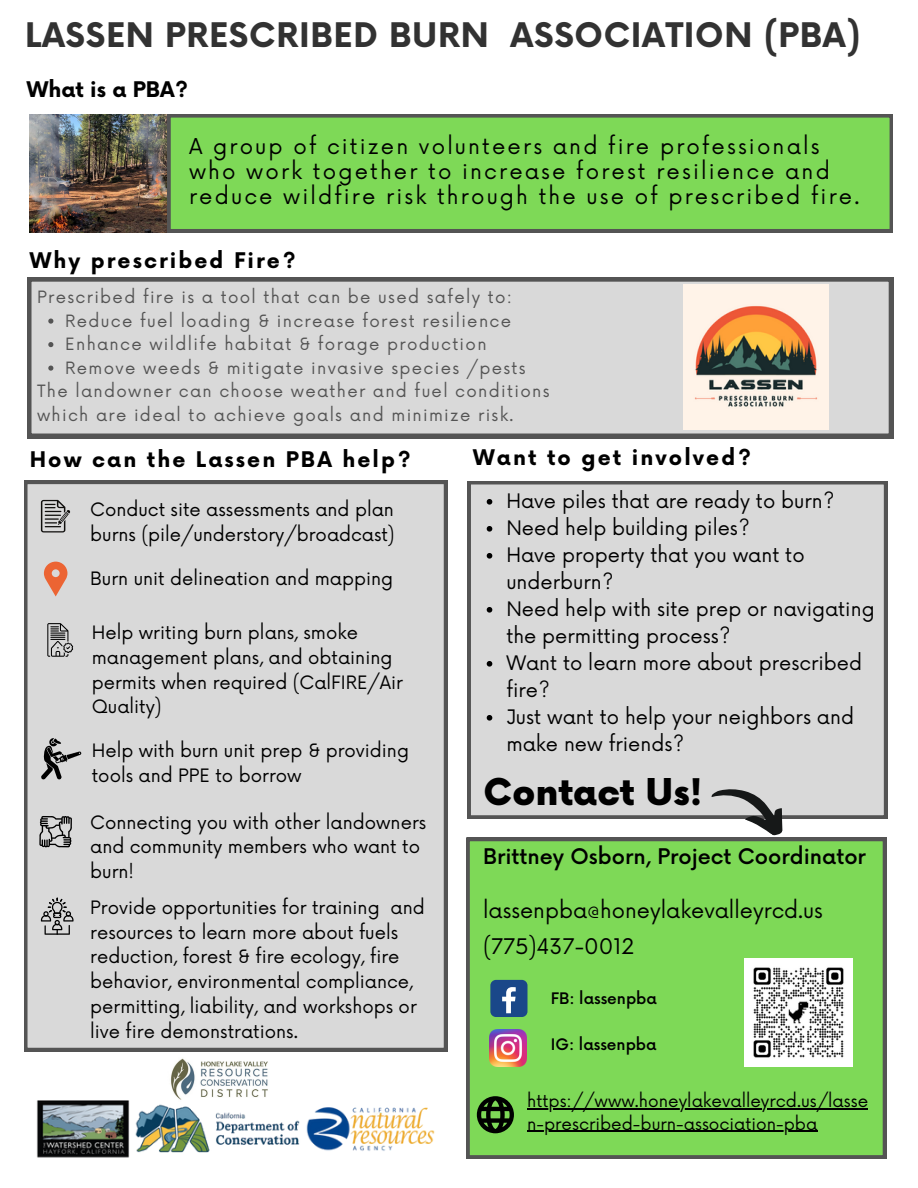
<style>
.page{position:relative;width:918px;height:1188px;background:#fff}
.page>*{position:absolute;margin:0;border:0;box-sizing:border-box;transform-origin:0 0}
.t1{font:900 36px "Now";color:#000}
.t2{font:700 33px "Now";letter-spacing:.02em;color:#323232}
.t3{font:21.3px/25px "Now";letter-spacing:.1em;color:#000}
.t4{font:700 21px "Now";letter-spacing:.1em;color:#000}
.t5{font:21px/36px "Now";color:#000}
.t6{font:500 21px "Now";color:#000}
.t7{font:700 21px "Now";color:#000}
.t8{font:19.5px/27px "Now";color:#000}
.t9{font:18px/24.8px "Now";color:#000}
.t10{font:16.8px/22.5px "Now";color:#000}
.t11{font:16.5px/23.5px "Now";letter-spacing:.08em;color:#545454}
.t12{font:500 15.45px "Now";color:#000}
</style>
<div class="page">
<div style="left:24px;top:481px;width:423px;height:570px;background:#d9d9d9"></div>
<img style="left:30px;top:114px;width:137px;height:118px">
<svg style="left:167px;top:114px;width:726px;height:118px;background:#7bd056"></svg>
<svg style="left:27px;top:277px;width:866px;height:161px;background:#cecece"></svg>
<svg style="left:41px;top:500px;width:29px;height:32px"></svg>
<svg style="left:44px;top:562px;width:23px;height:34px"></svg>
<svg style="left:47px;top:623px;width:26px;height:34px"></svg>
<svg style="left:41px;top:738px;width:40px;height:41px;background:#9a9a9a"></svg>
<svg style="left:41px;top:898px;width:33px;height:37px"></svg>
<svg style="left:39px;top:816px;width:33px;height:31px"></svg>
<img style="left:37px;top:1100px;width:398px;height:58px">
<img style="left:167px;top:1058px;width:105px;height:45px">
<div style="left:468px;top:481px;width:419px;height:338px;background:#d9d9d9"></div>
<div style="left:466px;top:838px;width:420px;height:321px;background:#7ed957"></div>
<svg style="left:477px;top:1096px;width:37px;height:37px"></svg>
<img style="left:489px;top:1029px;width:37px;height:37px">
<svg style="left:709px;top:775px;width:83px;height:64px"></svg>
<img style="left:744px;top:958px;width:108px;height:108px">
<div style="left:490px;top:980px;width:37px;height:37px;background:#1a4789;border-radius:6px"></div>
<svg style="left:502px;top:987px;width:14px;height:26px"></svg>
<img style="left:683px;top:284px;width:145px;height:145px">
<svg style="left:48px;top:319px;width:5px;height:5px"></svg>
<svg style="left:48px;top:342px;width:5px;height:5px"></svg>
<svg style="left:48px;top:366px;width:5px;height:5px"></svg>
<hr style="left:527px;top:1108px;width:341px;height:1px;background:#000">
<hr style="left:527px;top:1131px;width:290px;height:1px;background:#000">
<svg style="left:487px;top:499px;width:5px;height:6px"></svg>
<svg style="left:487px;top:526px;width:5px;height:6px"></svg>
<svg style="left:487px;top:553px;width:5px;height:6px"></svg>
<svg style="left:487px;top:607px;width:5px;height:6px"></svg>
<svg style="left:487px;top:661px;width:5px;height:6px"></svg>
<svg style="left:487px;top:715px;width:5px;height:6px"></svg>
<h2 class="t2" style="left:25px;top:18px;width:837px">LASSEN PRESCRIBED BURN ASSOCIATION (PBA)</h2>
<p class="t7" style="left:27px;top:79px;width:163px">What is a PBA?</p>
<p class="t3" style="left:189px;top:135px;width:672px">A group of citizen volunteers and fire professionals who work together to increase forest resilience and reduce wildfire risk through the use of prescribed fire.</p>
<p class="t4" style="left:30px;top:249px;width:268px">Why prescribed Fire?</p>
<p class="t11" style="left:37px;top:286px;width:476px">Prescribed fire is a tool that can be used safely to:</p>
<p class="t11" style="left:65px;top:310px;width:462px">Reduce fuel loading &amp; increase forest resilience<br>Enhance wildlife habitat &amp; forage production<br>Remove weeds &amp; mitigate invasive species /pests</p>
<p class="t11" style="left:37px;top:380px;width:514px">The landowner can choose weather and fuel conditions which are ideal to achieve goals and minimize risk.</p>
<p class="t4" style="left:30px;top:448px;width:383px">How can the Lassen PBA help?</p>
<p class="t9" style="left:90px;top:498px;width:306px">Conduct site assessments and plan burns (pile/understory/broadcast)</p>
<p class="t9" style="left:90px;top:567px;width:304px">Burn unit delineation and mapping</p>
<p class="t9" style="left:92px;top:621px;width:313px">Help writing burn plans, smoke management plans, and obtaining permits when required (CalFIRE/Air<br>Quality)</p>
<p class="t9" style="left:92px;top:739px;width:319px">Help with burn unit prep &amp; providing tools and PPE to borrow</p>
<p class="t9" style="left:90px;top:811px;width:338px">Connecting you with other landowners and community members who want to burn!</p>
<p class="t9" style="left:90px;top:896px;width:336px">Provide opportunities for training and resources to learn more about fuels reduction, forest &amp; fire ecology, fire behavior, environmental compliance, permitting, liability, and workshops or live fire demonstrations.</p>
<p class="t4" style="left:473px;top:446px;width:279px">Want to get involved?</p>
<p class="t8" style="left:506px;top:488px;width:370px">Have piles that are ready to burn?<br>Need help building piles?<br>Have property that you want to underburn?<br>Need help with site prep or navigating the permitting process?<br>Want to learn more about prescribed fire?<br>Just want to help your neighbors and make new friends?</p>
<h1 class="t1" style="left:484px;top:772px;width:221px">Contact Us!</h1>
<p class="t6" style="left:483px;top:845px;width:384px">Brittney Osborn, Project Coordinator</p>
<p class="t5" style="left:483px;top:893px;width:341px">lassenpba@honeylakevalleyrcd.us (775)437-0012</p>
<p class="t12" style="left:551px;top:991px;width:108px">FB: lassenpba</p>
<p class="t12" style="left:551px;top:1037px;width:107px">IG: lassenpba</p>
<p class="t10" style="left:527px;top:1091px;width:343px">https://www.honeylakevalleyrcd.us/lasse n-prescribed-burn-association-pba</p>
</div>
